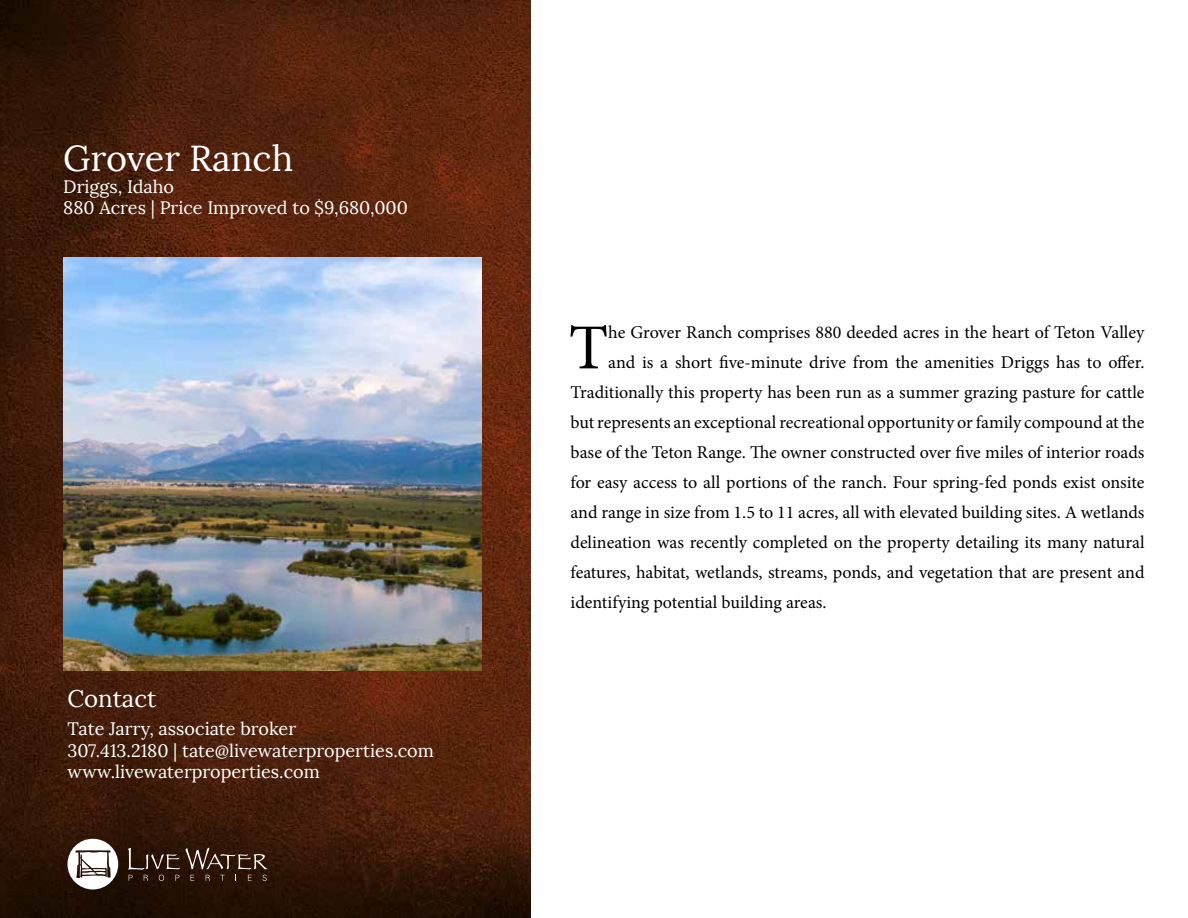
<style>
.page{position:relative;width:1188px;height:918px;background:#fff}
.page>*{position:absolute;margin:0;border:0;box-sizing:border-box;transform-origin:0 0}
.t1{font:64.2px "Minion Pro";color:#000}
.t2{font:36px "Lora";color:#fff}
.t3{font:24px "Lora";color:#fff}
.t4{font:18px "Minion Pro";color:#000}
.t5{font:18px/21.6px "Lora";color:#fff}
</style>
<div class="page">
<img style="left:0;top:0;width:531px;height:918px">
<svg style="left:128px;top:848px;width:139px;height:33px"></svg>
<svg style="left:68px;top:839px;width:50px;height:50px"></svg>
<img style="left:63px;top:258px;width:419px;height:413px">
<h2 class="t2" style="left:63px;top:136px;width:231px">Grover Ranch</h2>
<p class="t5" style="left:63px;top:176px;width:346px">Driggs, Idaho<br>880 Acres | Price Improved to $9,680,000</p>
<h3 class="t3" style="left:68px;top:684px;width:90px">Contact</h3>
<p class="t5" style="left:68px;top:718px;width:368px">Tate Jarry, associate broker<br>307.413.2180 | tate@livewaterproperties.com www.livewaterproperties.com</p>
<h1 class="t1" style="left:569px;top:305px;width:41px">T</h1>
<p class="t4" style="left:608px;top:321px;width:538px">he Grover Ranch comprises 880 deeded acres in the heart of Teton Valley</p>
<p class="t4" style="left:608px;top:351px;width:538px">and is a short five-minute drive from the amenities Driggs has to offer.</p>
<p class="t4" style="left:571px;top:381px;width:576px">Traditionally this property has been run as a summer grazing pasture for cattle</p>
<p class="t4" style="left:571px;top:411px;width:575px">but represents an exceptional recreational opportunity or family compound at the</p>
<p class="t4" style="left:571px;top:441px;width:576px">base of the Teton Range. The owner constructed over five miles of interior roads</p>
<p class="t4" style="left:571px;top:471px;width:576px">for easy access to all portions of the ranch. Four spring-fed ponds exist onsite</p>
<p class="t4" style="left:571px;top:501px;width:576px">and range in size from 1.5 to 11 acres, all with elevated building sites. A wetlands</p>
<p class="t4" style="left:571px;top:531px;width:576px">delineation was recently completed on the property detailing its many natural</p>
<p class="t4" style="left:571px;top:561px;width:576px">features, habitat, wetlands, streams, ponds, and vegetation that are present and</p>
<p class="t4" style="left:571px;top:591px;width:258px">identifying potential building areas.</p>
</div>
